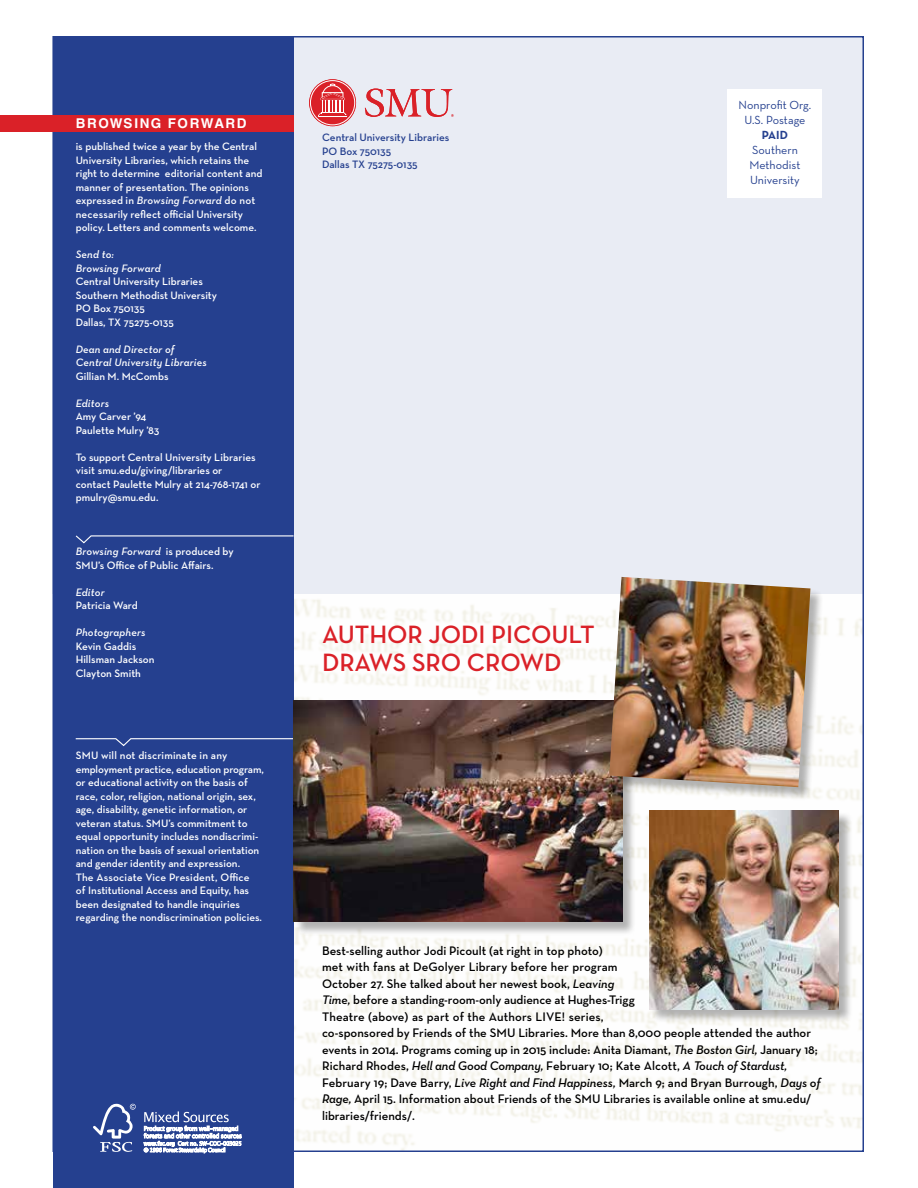
<style>
.page{position:relative;width:918px;height:1188px;background:#fff}
.page>*{position:absolute;margin:0;border:0;box-sizing:border-box;transform-origin:0 0}
.t1{font:600 25.5px "Neutra Text";letter-spacing:-.005em;color:#da2128}
.t2{font:700 13.5px "Helvetica";letter-spacing:.1em;color:#fff}
.t3{font:600 12.6px/16.5px "Neutra Text";color:#000}
.t4{font:12px/15px "Neutra Text";letter-spacing:-.015em;color:#25408f;text-align:center}
.t5{font:700 12px "Neutra Text";color:#25408f}
.t6{font:600 10.95px/13.5px "Neutra Text";color:#fff}
.t7{font:italic 600 10.95px/13.5px "Neutra Text";letter-spacing:.015em;color:#fff}
.t8{font:600 10.95px/13.5px "Neutra Text";color:#25408f}
.s1{font-style:italic}
.s2{font-style:italic;font-size:12.75px}
</style>
<div class="page">
<img style="left:293px;top:594px;width:568px;height:555px">
<div style="left:52px;top:36px;width:811px;height:558px;background:#e9ecf4"></div>
<div style="left:728px;top:89px;width:94px;height:109px;background:#fff"></div>
<div style="left:53px;top:36px;width:240px;height:1152px;background:#25408f"></div>
<div style="left:0;top:115px;width:294px;height:17px;background:#da2128"></div>
<svg style="left:75px;top:738px;width:218px;height:9px"></svg>
<svg style="left:93px;top:1104px;width:43px;height:48px"></svg>
<svg style="left:144px;top:1111px;width:98px;height:42px"></svg>
<svg style="left:309px;top:79px;width:47px;height:47px"></svg>
<div style="left:310px;top:80px;width:45px;height:45px;border:1px solid #fff;border-radius:50%"></div>
<svg style="left:318px;top:83px;width:29px;height:34px"></svg>
<svg style="left:365px;top:88px;width:89px;height:29px"></svg>
<svg style="left:75px;top:534px;width:219px;height:10px"></svg>
<div style="left:650px;top:812px;width:203px;height:212px;background:#000;opacity:.3"></div>
<img style="left:649px;top:810px;width:190px;height:200px">
<div style="left:294px;top:702px;width:342px;height:234px;background:#000;opacity:.3"></div>
<img style="left:293px;top:701px;width:329px;height:221px">
<div style="left:610px;top:578px;width:214px;height:223px;background:#000;opacity:.3"></div>
<img style="left:609px;top:577px;width:201px;height:210px">
<p class="t2" style="left:76px;top:115px;width:172px">BROWSING FORWARD</p>
<p class="t6" style="left:76px;top:140px;width:188px">is published twice a year by the Central University Libraries, which retains the right to determine editorial content and manner of presentation. The opinions expressed in <span class="s1">Browsing Forward</span> do not necessarily reflect official University policy. Letters and comments welcome.</p>
<p class="t7" style="left:76px;top:248px;width:86px">Send to:<br>Browsing Forward</p>
<p class="t6" style="left:76px;top:275px;width:143px">Central University Libraries<br>Southern Methodist University<br>PO Box 750135<br>Dallas, TX 75275-0135</p>
<p class="t7" style="left:76px;top:342px;width:133px">Dean and Director of<br>Central University Libraries</p>
<p class="t6" style="left:76px;top:369px;width:94px">Gillian M. McCombs</p>
<p class="t7" style="left:76px;top:396px;width:35px">Editors</p>
<p class="t6" style="left:76px;top:410px;width:85px">Amy Carver ’94<br>Paulette Mulry ’83</p>
<p class="t6" style="left:76px;top:450px;width:186px">To support Central University Libraries visit smu.edu/giving/libraries or<br>contact Paulette Mulry at 214-768-1741 or pmulry@smu.edu.</p>
<p class="t6" style="left:76px;top:545px;width:159px"><span class="s1">Browsing Forward</span> is produced by<br>SMU’s Office of Public Affairs.</p>
<p class="t7" style="left:76px;top:585px;width:30px">Editor</p>
<p class="t6" style="left:76px;top:599px;width:64px">Patricia Ward</p>
<p class="t7" style="left:76px;top:626px;width:71px">Photographers</p>
<p class="t6" style="left:76px;top:639px;width:80px">Kevin Gaddis<br>Hillsman Jackson<br>Clayton Smith</p>
<p class="t6" style="left:76px;top:749px;width:190px">SMU will not discriminate in any employment practice, education program, or educational activity on the basis of race, color, religion, national origin, sex, age, disability, genetic information, or veteran status. SMU’s commitment to equal opportunity includes nondiscrimi&shy;nation on the basis of sexual orientation and gender identity and expression.<br>The Associate Vice President, Office<br>of I nstitutional Access and Equity, has been designated to handle inquiries regarding the nondiscrimination policies.</p>
<p class="t8" style="left:322px;top:131px;width:129px">Central University Libraries<br>PO Box 750135<br>Dallas TX 75275-0135</p>
<p class="t4" style="left:739px;top:97px;width:74px">Nonprofit Org.<br>U.S. Postage</p>
<p class="t5" style="left:762px;top:128px;width:27px">PAID</p>
<p class="t4" style="left:750px;top:142px;width:52px;text-align:left">Southern<br>M ethodist<br>University</p>
<h1 class="t1" style="left:322px;top:619px;width:34px">Author</h1>
<h1 class="t1" style="left:429px;top:619px;width:102px">Jodi Picoult</h1>
<h1 class="t1" style="left:322px;top:647px;width:35px">Draws</h1>
<h1 class="t1" style="left:412px;top:647px;width:93px">SRO Crowd</h1>
<p class="t3" style="left:322px;top:942px;width:500px">Best-selling author Jodi Picoult (at right in top photo)<br>met with fans at DeGolyer Library before her program<br>October 27. She talked about her newest book, <span class="s1">Leaving<br>Time,</span> before a standing-room-only audience at Hughes-Trigg<br>Theatre (above) as part of the Authors LIVE! series,<br>co-sponsored by Friends of the SMU Libraries. More than 8,000 people attended the author events in 2014. Programs coming up in 2015 include: Anita Diamant, <span class="s2">The Boston Girl,</span> January 18; Richard Rhodes, <span class="s2">Hell and Good Company,</span> February 10; Kate Alcott, <span class="s2">A Touch of Stardust, </span>February 19; Dave Barry, <span class="s2">Live Right and Find Happiness,</span> March 9; and Bryan Burrough, <span class="s2">Days of Rage,</span> April 15. I nformation about Friends of the SMU Libraries is available online at smu.edu/ libraries/friends/.</p>
</div>
